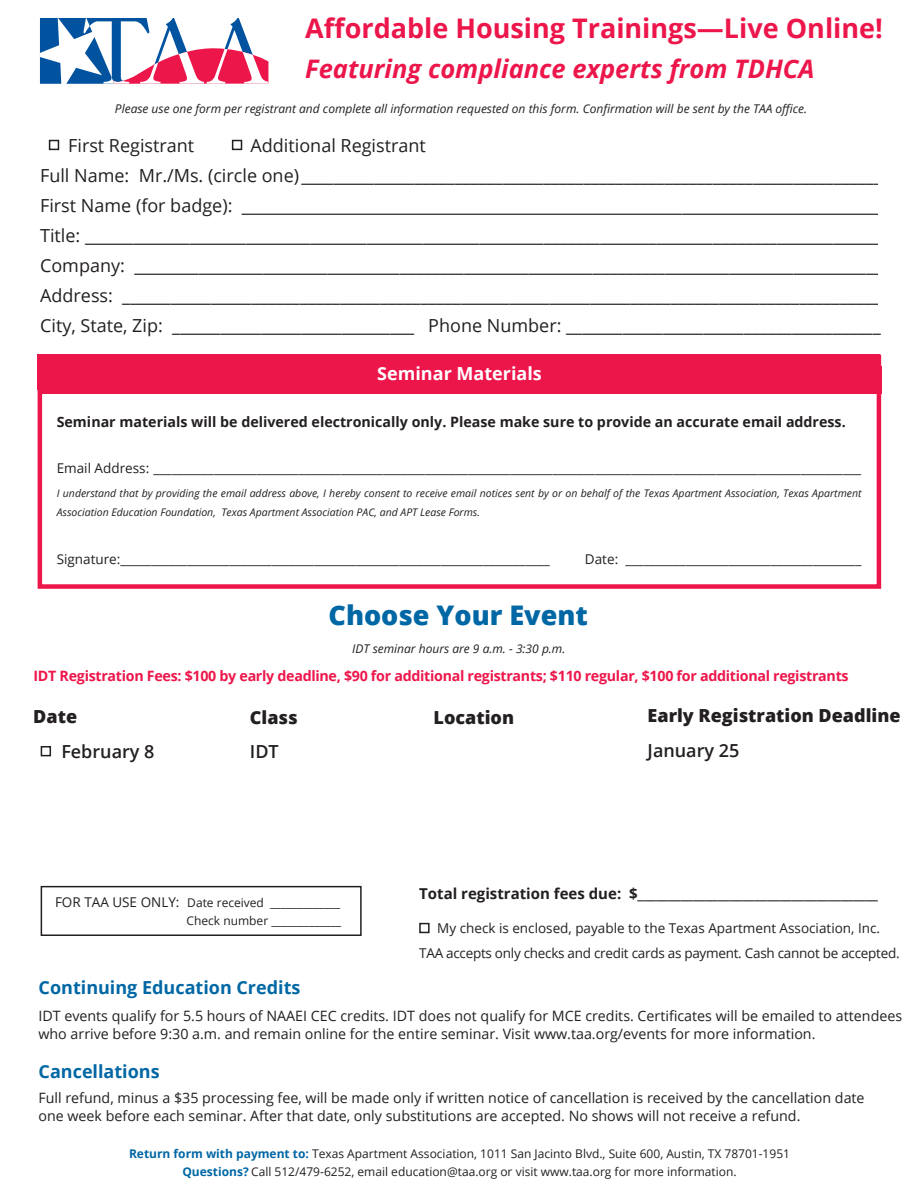
<style>
.page{position:relative;width:918px;height:1188px;background:#fff}
.page>*{position:absolute;margin:0;border:0;box-sizing:border-box;transform-origin:0 0}
.Head_-_secondary{font:700 27px "Open Sans";color:#ed164b}
.Body_text{font:800 27px "Open Sans";color:#0067a5}
.Head_-_secondary-2{font:italic 700 25.5px "Open Sans";color:#ed164b}
.Body_text-2{font:18px "Open Sans";color:#231f20}
.t1{font:800 18px "Open Sans";color:#231f20}
.Body_text-3{font:700 18px "Open Sans";color:#0067a5}
.t2{font:600 18px "Open Sans";color:#231f20}
.Body_text-4{font:700 18px "Open Sans";color:#fff}
.Body_text-5{font:700 15px "Open Sans";color:#231f20}
.Head_-_secondary-3{font:14.25px/18px "Open Sans";color:#231f20}
.Head_-_secondary-4{font:700 14.25px "Open Sans";letter-spacing:-.02em;color:#ed164b}
.Body_text-6{font:700 14.25px "Open Sans";color:#231f20}
.Body_text-7{font:13.5px "Open Sans";color:#231f20}
.Body_text-8{font:13.5px "Open Sans";letter-spacing:-.02em;color:#231f20}
.Body_text-9{font:12px "Open Sans";color:#231f20}
.Head_-_secondary-5{font:italic 12px "Open Sans";color:#231f20}
.Body_text-10{font:italic 10.5px/19.5px "Open Sans";color:#231f20}
.s1{font-size:13.5px}
.s2{font-weight:700;color:#0067a5}
</style>
<div class="page">
<div style="left:41px;top:886px;width:321px;height:50px;border:2px solid #231f20"></div>
<svg style="left:40px;top:18px;width:229px;height:66px"></svg>
<div style="left:49px;top:140px;width:10px;height:10px;border:2px solid #231f20"></div>
<div style="left:232px;top:140px;width:10px;height:10px;border:2px solid #231f20"></div>
<div style="left:41px;top:746px;width:10px;height:10px;border:2px solid #231f20"></div>
<div style="left:419px;top:923px;width:11px;height:10px;border:2px solid #231f20"></div>
<div style="left:38px;top:355px;width:842px;height:35px;background:#ed164b"></div>
<div style="left:38px;top:355px;width:843px;height:234px;border:4px solid #ed164b"></div>
<div style="left:38px;top:367px;width:843px;height:27px;background:#ed164b"></div>
<p class="Head_-_secondary" style="left:305px;top:10px;width:579px">Affordable Housing Trainings—Live Online!</p>
<p class="Head_-_secondary-2" style="left:305px;top:51px;width:511px">Featuring compliance experts from TDHCA</p>
<p class="Head_-_secondary-5" style="left:115px;top:101px;width:694px">Please use one form per registrant and complete all information requested on this form. Confirmation will be sent by the TAA office.</p>
<p class="Body_text-2" style="left:68px;top:134px;width:128px">First Registrant</p>
<p class="Body_text-2" style="left:250px;top:134px;width:177px">Additional Registrant</p>
<p class="Body_text-2" style="left:40px;top:164px;width:843px">Full Name: Mr./Ms. (circle one) ________________________________________________________________________</p>
<p class="Body_text-2" style="left:40px;top:194px;width:844px">First Name (for badge): ________________________________________________________________________________</p>
<p class="Body_text-2" style="left:40px;top:224px;width:843px">Title: ___________________________________________________________________________________________________</p>
<p class="Body_text-2" style="left:40px;top:254px;width:844px">Company: _____________________________________________________________________________________________</p>
<p class="Body_text-2" style="left:40px;top:284px;width:842px">Address: ______________________________________________________________________________________________</p>
<p class="Body_text-2" style="left:40px;top:314px;width:842px">City, State, Zip: ______________________________ Phone Number: _______________________________________</p>
<p class="Body_text-4" style="left:377px;top:361px;width:166px">Seminar Materials</p>
<p class="Body_text-6" style="left:57px;top:412px;width:791px">Seminar materials will be delivered electronically only. Please make sure to provide an accurate email address.</p>
<p class="Body_text-7" style="left:57px;top:459px;width:806px">Email Address: _____________________________________________________________________________________________________________________</p>
<p class="Body_text-10" style="left:57px;top:483px;width:806px">I understand that by providing the email address above, I hereby consent to receive email notices sent by or on behalf of the Texas Apartment Association, Texas Apartment<br>Association Education Foundation, Texas Apartment Association PAC, and APT Lease Forms.</p>
<p class="Body_text-7" style="left:57px;top:550px;width:495px">Signature:_______________________________________________________________________</p>
<p class="Body_text-7" style="left:585px;top:550px;width:278px">Date: _______________________________________</p>
<p class="Body_text" style="left:328px;top:594px;width:261px">Choose Your Event</p>
<p class="Head_-_secondary-5" style="left:352px;top:640px;width:215px">IDT seminar hours are 9 a.m. - 3:30 p.m.</p>
<p class="Head_-_secondary-4" style="left:34px;top:666px;width:817px">IDT Registration Fees: $100 by early deadline, $90 for additional registrants; $110 regular, $100 for additional registrants</p>
<p class="t1" style="left:434px;top:704px;width:82px">Location</p>
<p class="t1" style="left:648px;top:702px;width:254px">Early Registration Deadline</p>
<p class="t2" style="left:648px;top:738px;width:93px">January 25</p>
<p class="t1" style="left:250px;top:703px;width:49px">Class</p>
<p class="t2" style="left:250px;top:739px;width:30px">IDT</p>
<p class="t1" style="left:33px;top:703px;width:45px">Date</p>
<p class="t2" style="left:61px;top:739px;width:95px">February 8</p>
<p class="Body_text-9" style="left:55px;top:894px;width:287px"><span class="s1">FOR TAA USE ONLY:</span> Date received _____________</p>
<p class="Body_text-9" style="left:187px;top:912px;width:156px">Check number _____________</p>
<p class="Body_text-5" style="left:419px;top:883px;width:460px">Total registration fees due: $_______________________________________</p>
<p class="Body_text-7" style="left:437px;top:919px;width:444px">My check is enclosed, payable to the Texas Apartment Association, Inc.</p>
<p class="Body_text-8" style="left:419px;top:944px;width:482px">TAA accepts only checks and credit cards as payment. Cash cannot be accepted.</p>
<p class="Body_text-3" style="left:39px;top:975px;width:263px">Continuing Education Credits</p>
<p class="Head_-_secondary-3" style="left:38px;top:1006px;width:865px">IDT events qualify for 5.5 hours of NAAEI CEC credits. IDT does not qualify for MCE credits. Certificates will be emailed to attendees who arrive before 9:30 a.m. and remain online for the entire seminar. Visit www.taa.org/events for more information.</p>
<p class="Body_text-3" style="left:39px;top:1058px;width:123px">Cancellations</p>
<p class="Head_-_secondary-3" style="left:38px;top:1088px;width:828px">Full refund, minus a $35 processing fee, will be made only if written notice of cancellation is received by the cancellation date one week before each seminar. After that date, only substitutions are accepted. No shows will not receive a refund.</p>
<p class="Body_text-9" style="left:129px;top:1145px;width:663px"><span class="s2">Return form with payment to:</span> Texas Apartment Association, 1011 San Jacinto Blvd., Suite 600, Austin, TX 78701-1951</p>
<p class="Body_text-9" style="left:182px;top:1163px;width:556px"><span class="s2">Questions?</span> Call 512/479-6252, email education@taa.org or visit www.taa.org for more information.</p>
</div>
